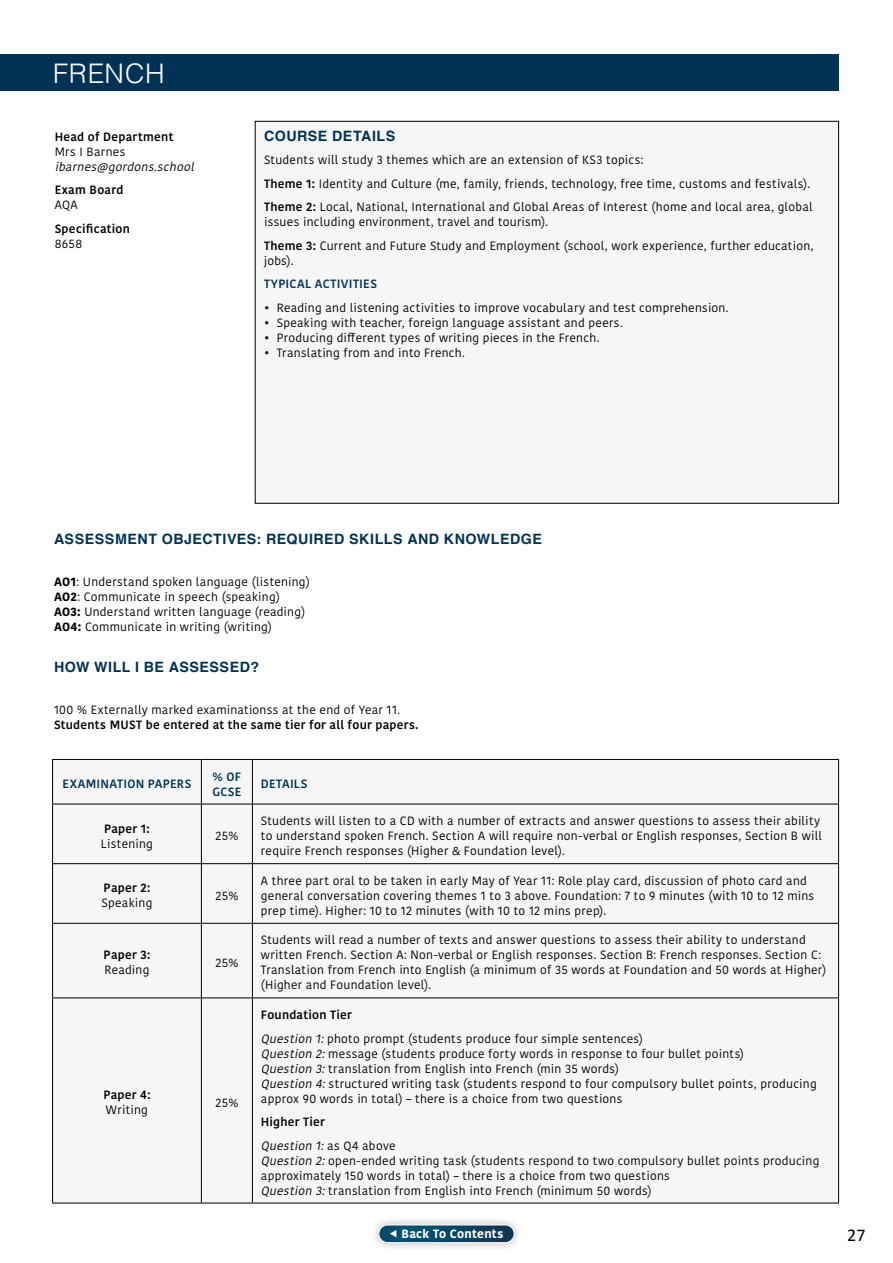
<style>
.page{position:relative;width:893px;height:1263px;background:#fff}
.page>*{position:absolute;margin:0;border:0;box-sizing:border-box;transform-origin:0 0}
.t1{font:300 27px "Helvetica";letter-spacing:.025em;color:#fff}
.t2{font:18px "Calibri";color:#000}
.t3{font:700 14.25px "Helvetica";letter-spacing:.035em;color:#003256}
.t4{font:12px/15px "Kohinoor Devanagari";letter-spacing:.025em;color:#000}
.t5{font:600 12px/23.5px "Kohinoor Devanagari";letter-spacing:.02em;color:#000}
.t6{font:600 12px/15px "Kohinoor Devanagari";letter-spacing:.025em;color:#003256}
.t7{font:italic 12px "Kohinoor Devanagari";color:#000}
.t8{font:700 12px "Kohinoor Devanagari";letter-spacing:.025em;color:#fff}
.s1{font-weight:600}
.s2{font-weight:700}
.s3{font-style:italic}
.s4{font-weight:400;font-style:italic}
.s5{font-weight:400}
</style>
<div class="page">
<div style="left:370px;top:1215px;width:153px;height:37px;background:#000;opacity:.25"></div>
<div style="left:379px;top:1225px;width:135px;height:17px;background:linear-gradient(to right,#005774,#133755);border-radius:9px"></div>
<div style="left:378px;top:1224px;width:136px;height:19px;border:1px solid #fff;border-radius:9px"></div>
<div style="left:0;top:55px;width:839px;height:36px;background:#003256"></div>
<div style="left:255px;top:121px;width:584px;height:382px;background:#f6f6f6"></div>
<div style="left:53px;top:760px;width:785px;height:443px;background:#f6f6f6"></div>
<hr style="left:201px;top:760px;width:1px;height:44px;background:#000">
<hr style="left:252px;top:760px;width:1px;height:44px;background:#000">
<hr style="left:52px;top:804px;width:149px;height:1px;background:#000">
<hr style="left:201px;top:804px;width:51px;height:1px;background:#000">
<hr style="left:201px;top:804px;width:1px;height:59px;background:#000">
<hr style="left:252px;top:804px;width:587px;height:1px;background:#000">
<hr style="left:252px;top:804px;width:1px;height:59px;background:#000">
<hr style="left:52px;top:863px;width:149px;height:1px;background:#000">
<hr style="left:201px;top:863px;width:51px;height:1px;background:#000">
<hr style="left:201px;top:864px;width:1px;height:59px;background:#000">
<hr style="left:252px;top:863px;width:587px;height:1px;background:#000">
<hr style="left:252px;top:864px;width:1px;height:59px;background:#000">
<hr style="left:52px;top:923px;width:149px;height:1px;background:#000">
<hr style="left:201px;top:923px;width:51px;height:1px;background:#000">
<hr style="left:201px;top:924px;width:1px;height:73px;background:#000">
<hr style="left:252px;top:923px;width:587px;height:1px;background:#000">
<hr style="left:252px;top:924px;width:1px;height:73px;background:#000">
<hr style="left:52px;top:997px;width:149px;height:1px;background:#000">
<hr style="left:201px;top:997px;width:51px;height:1px;background:#000">
<hr style="left:201px;top:998px;width:1px;height:205px;background:#000">
<hr style="left:252px;top:997px;width:587px;height:1px;background:#000">
<hr style="left:252px;top:998px;width:1px;height:205px;background:#000">
<hr style="left:52px;top:759px;width:149px;height:1px;background:#000">
<hr style="left:52px;top:760px;width:1px;height:44px;background:#000">
<hr style="left:201px;top:759px;width:51px;height:1px;background:#000">
<hr style="left:252px;top:759px;width:587px;height:1px;background:#000">
<hr style="left:838px;top:760px;width:1px;height:44px;background:#000">
<hr style="left:52px;top:804px;width:1px;height:59px;background:#000">
<hr style="left:838px;top:804px;width:1px;height:59px;background:#000">
<hr style="left:52px;top:864px;width:1px;height:59px;background:#000">
<hr style="left:838px;top:864px;width:1px;height:59px;background:#000">
<hr style="left:52px;top:924px;width:1px;height:73px;background:#000">
<hr style="left:838px;top:924px;width:1px;height:73px;background:#000">
<hr style="left:52px;top:998px;width:1px;height:205px;background:#000">
<hr style="left:838px;top:998px;width:1px;height:205px;background:#000">
<hr style="left:52px;top:1203px;width:149px;height:1px;background:#000">
<hr style="left:201px;top:1203px;width:51px;height:1px;background:#000">
<hr style="left:252px;top:1203px;width:587px;height:1px;background:#000">
<svg style="left:390px;top:1230px;width:7px;height:7px"></svg>
<h1 class="t1" style="left:53px;top:50px;width:113px">FRENCH</h1>
<p class="t5" style="left:55px;top:125px;width:120px">Head of Department</p>
<p class="t4" style="left:55px;top:144px;width:72px">Mrs I Barnes</p>
<p class="t7" style="left:55px;top:160px;width:144px">ibarnes@gordons.school</p>
<p class="t5" style="left:55px;top:179px;width:70px">Exam Board</p>
<p class="t4" style="left:55px;top:198px;width:24px">AQA</p>
<p class="t5" style="left:55px;top:217px;width:77px">Specification</p>
<p class="t4" style="left:55px;top:236px;width:29px">8658</p>
<p class="t3" style="left:264px;top:124px;width:133px">COURSE DETAILS</p>
<p class="t4" style="left:264px;top:148px;width:550px;line-height:23.5px">Students will study 3 themes which are an extension of KS3 topics:<br><span class="s1">Theme 1:</span> Identity and Culture (me, family, friends, technology, free time, customs and festivals).<br><span class="s1">Theme 2:</span> Local, National, International and Global Areas of Interest (home and local area, global</p>
<p class="t4" style="left:264px;top:210px;width:551px;line-height:23.5px">issues including environment, travel and tourism).<br><span class="s1">Theme 3:</span> Current and Future Study and Employment (school, work experience, further education,</p>
<p class="t4" style="left:264px;top:253px;width:31px">jobs).</p>
<p class="t6" style="left:264px;top:277px;width:114px">TYPICAL ACTIVITIES</p>
<p class="t4" style="left:264px;top:300px;width:466px">• Reading and listening activities to improve vocabulary and test comprehension.</p>
<p class="t4" style="left:264px;top:315px;width:360px">• Speaking with teacher, foreign language assistant and peers.</p>
<p class="t4" style="left:264px;top:330px;width:337px">• Producing different types of writing pieces in the French.</p>
<p class="t4" style="left:264px;top:345px;width:202px">• Translating from and into French.</p>
<p class="t3" style="left:54px;top:528px;width:489px">ASSESSMENT OBJECTIVES: REQUIRED SKILLS AND KNOWLEDGE</p>
<p class="t4" style="left:54px;top:575px;width:257px"><span class="s2">AO1</span>: Understand spoken language (listening)<br><span class="s2">AO2</span>: Communicate in speech (speaking)<br><span class="s2">AO3:</span> Understand written language (reading)<br><span class="s2">AO4:</span> Communicate in writing (writing)</p>
<p class="t3" style="left:54px;top:655px;width:207px">HOW WILL I BE ASSESSED?</p>
<p class="t4" style="left:54px;top:703px;width:348px">100 % Externally marked examinationss at the end of Year 11.</p>
<p class="t5" style="left:54px;top:713px;width:366px">Students MUST be entered at the same tier for all four papers.</p>
<p class="t6" style="left:63px;top:776px;width:130px">EXAMINATION PAPERS</p>
<p class="t6" style="left:212px;top:769px;width:31px">% OF<br>GCSE</p>
<p class="t6" style="left:261px;top:776px;width:48px">DETAILS</p>
<p class="t5" style="left:104px;top:817px;width:47px">Paper 1:</p>
<p class="t4" style="left:101px;top:836px;width:54px">Listening</p>
<p class="t4" style="left:261px;top:813px;width:563px">Students will listen to a CD with a number of extracts and answer questions to assess their ability to understand spoken French. Section A will require non-verbal or English responses, Section B will require French responses (Higher &amp; Foundation level).</p>
<p class="t4" style="left:215px;top:828px;width:24px">25%</p>
<p class="t5" style="left:104px;top:876px;width:48px">Paper 2:</p>
<p class="t4" style="left:102px;top:896px;width:52px">Speaking</p>
<p class="t5" style="left:104px;top:943px;width:48px">Paper 3:</p>
<p class="t4" style="left:105px;top:963px;width:46px">Reading</p>
<p class="t5" style="left:103px;top:1083px;width:49px">Paper 4:</p>
<p class="t4" style="left:106px;top:1102px;width:43px">Writing</p>
<p class="t4" style="left:215px;top:888px;width:24px">25%</p>
<p class="t4" style="left:215px;top:955px;width:24px">25%</p>
<p class="t4" style="left:215px;top:1095px;width:24px">25%</p>
<p class="t4" style="left:261px;top:873px;width:555px">A three part oral to be taken in early May of Year 11: Role play card, discussion of photo card and general conversation covering themes 1 to 3 above. Foundation: 7 to 9 minutes (with 10 to 12 mins prep time). Higher: 10 to 12 minutes (with 10 to 12 mins prep).</p>
<p class="t4" style="left:261px;top:933px;width:567px">Students will read a number of texts and answer questions to assess their ability to understand written French. Section A: Non-verbal or English responses. Section B: French responses. Section C:<br>Translation from French into English (a minimum of 35 words at Foundation and 50 words at Higher) (Higher and Foundation level).</p>
<p class="t4" style="left:261px;top:1003px;width:384px;line-height:23.5px"><span class="s1">Foundation Tier<br></span><span class="s3">Question 1:</span>photo prompt (students produce four simple sentences)</p>
<p class="t4" style="left:261px;top:1046px;width:557px"><span class="s3">Question 2:</span>message (students produce forty words in response to four bullet points)<br><span class="s3">Question 3:</span>translation from English into French (min 35 words)<br><span class="s3">Question 4:</span>structured writing task (students respond to four compulsory bullet points, producing approx 90 words in total) – there is a choice from two questions</p>
<p class="t5" style="left:261px;top:1110px;width:136px">Higher Tier<br><span class="s4">Question 1:</span><span class="s5">a s Q4 a b ove</span></p>
<p class="t4" style="left:261px;top:1153px;width:560px"><span class="s3">Question 2:</span>open-ended writing task (students respond to two compulsory bullet points producing approximately 150 words in total) – there is a choice from two questions<br><span class="s3">Question 3:</span>translation from English into French (minimum 50 words)</p>
<p class="t8" style="left:401px;top:1223px;width:103px">Back To Contents</p>
<h2 class="t2" style="left:847px;top:1222px;width:20px">27</h2>
</div>
